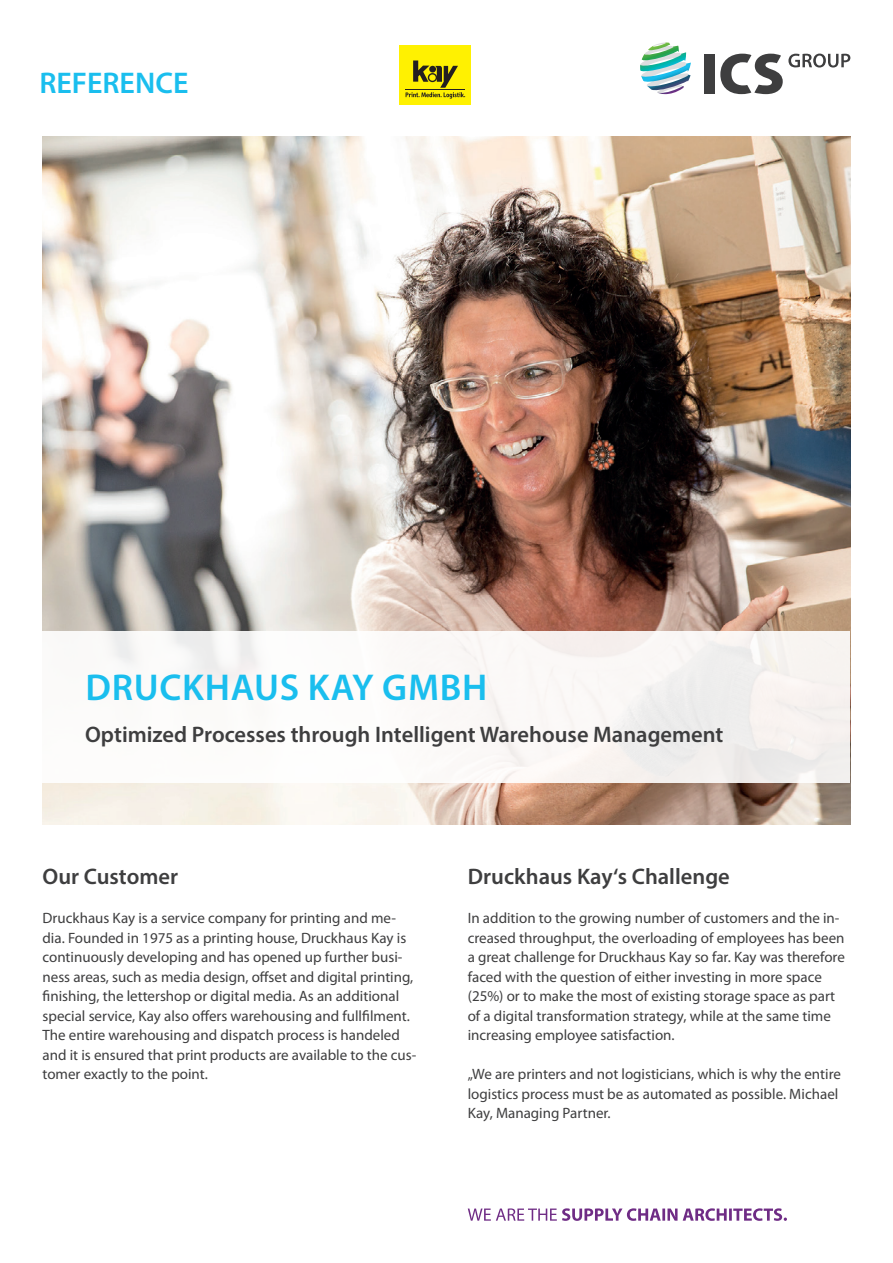
<style>
.page{position:relative;width:893px;height:1263px;background:#fff}
.page>*{position:absolute;margin:0;border:0;box-sizing:border-box;transform-origin:0 0}
.t1{font:600 37.5px "Myriad Pro";letter-spacing:.02em;color:#1abeee}
.t2{font:600 30px "Myriad Pro";color:#1abeee}
.t3{font:600 22.5px "Myriad Pro";color:#3e3e3f}
.t4{font:15px/19.5px "Myriad Pro";color:#3e3e3f}
</style>
<div class="page">
<img style="left:43px;top:136px;width:807px;height:689px">
<div style="left:400px;top:45px;width:71px;height:60px;background:#fff101"></div>
<svg style="left:406px;top:60px;width:59px;height:39px"></svg>
<div style="left:43px;top:631px;width:807px;height:151px;background:linear-gradient(to right,#fefdfd,#f3f0ee)"></div>
<div style="left:704px;top:54px;width:11px;height:40px;background:#3e3e3f"></div>
<svg style="left:720px;top:54px;width:130px;height:40px"></svg>
<svg style="left:640px;top:43px;width:51px;height:51px"></svg>
<svg style="left:468px;top:1208px;width:319px;height:13px"></svg>
<h2 class="t2" style="left:39px;top:63px;width:151px">REFERENCE</h2>
<h1 class="t1" style="left:85px;top:663px;width:403px">DRUCKHAUS KAY GMBH</h1>
<h3 class="t3" style="left:85px;top:720px;width:640px">Optimized Processes through Intelligent Warehouse Management</h3>
<h3 class="t3" style="left:43px;top:862px;width:137px">Our Customer</h3>
<p class="t4" style="left:43px;top:908px;width:375px">Druckhaus Kay is a service company for printing and me&shy;dia. Founded in 1975 as a printing house, Druckhaus Kay is continuously developing and has opened up further busi&shy;ness areas, such as media design, offset and digital printing, finishing, the lettershop or digital media. As an additional special service, Kay also offers warehousing and fullfilment.<br>The entire warehousing and dispatch process is handeled and it is ensured that print products are available to the cus&shy;tomer exactly to the point.</p>
<h3 class="t3" style="left:468px;top:862px;width:264px">Druckhaus Kay‘s Challenge</h3>
<p class="t4" style="left:468px;top:908px;width:379px">In addition to the growing number of customers and the in&shy;creased throughput, the overloading of employees has been a great challenge for Druckhaus Kay so far. Kay was therefore faced with the question of either investing in more space (25%) or to make the most of existing storage space as part of a digital transformation strategy, while at the same time increasing employee satisfaction.</p>
<p class="t4" style="left:468px;top:1064px;width:375px">„We are printers and not logisticians, which is why the entire logistics process must be as automated as possible. Michael<br>Kay, Managing Partner.</p>
</div>
